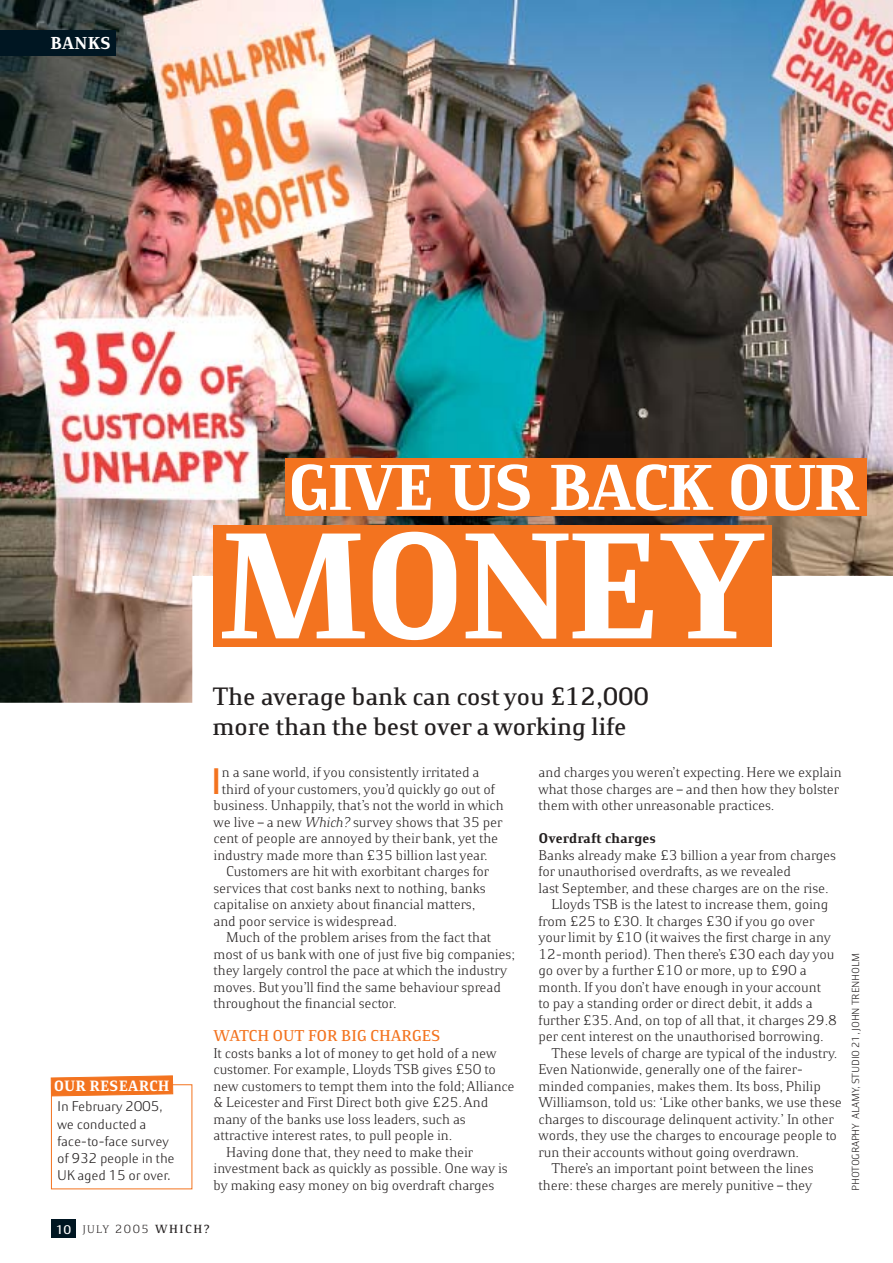
<style>
.page{position:relative;width:893px;height:1263px;background:#fff}
.page>*{position:absolute;margin:0;border:0;box-sizing:border-box;transform-origin:0 0}
.t1{font:700 144px "Which";letter-spacing:-.05em;color:#fff}
.t2{font:700 61.5px "Which";letter-spacing:-.05em;color:#fff}
.t3{font:500 35.25px "Which Sans";color:#f3731f;scale:.95 1}
.t4{font:500 24px/30px "Which";letter-spacing:-.015em;color:#231f1f}
.t5{font:700 16.5px "Which";color:#fff}
.t6{font:500 15px "Which";letter-spacing:-.005em;color:#f3731f}
.t7{font:700 14.25px "Which";letter-spacing:-.005em;color:#fff}
.t8{font:13.5px/16.5px "Which";letter-spacing:-.005em;color:#231f1f}
.t9{font:13.5px/17.2px "Which Sans";letter-spacing:-.02em;color:#231f1f}
.t10{font:700 13.5px "Which";letter-spacing:-.005em;color:#231f1f}
.t11{font:500 11.25px "Which";letter-spacing:.13em;color:#231f1f}
.t12{font:9.75px "Which Sans";letter-spacing:-.02em;color:#231f1f}
.s1{font-style:italic}
.s2{font-family:"Which Sans";font-size:12px;color:#fff}
.s3{font-weight:400;font-size:10.5px}
.s4{font-weight:400}
</style>
<div class="page">
<img style="left:0;top:0;width:892px;height:703px">
<div style="left:51px;top:1220px;width:25px;height:18px;background:#001622"></div>
<div style="left:0;top:30px;width:115px;height:25px;background:#001622"></div>
<div style="left:51px;top:1084px;width:141px;height:105px;border:1px solid #f3731f"></div>
<svg style="left:50px;top:1075px;width:123px;height:22px;background:#f4873f"></svg>
<div style="left:624px;top:577px;width:268px;height:354px;background:#fff"></div>
<div style="left:285px;top:458px;width:581px;height:58px;background:#f3731f"></div>
<div style="left:213px;top:525px;width:558px;height:122px;background:#f3731f"></div>
<p class="t5" style="left:50px;top:37px;width:62px">BANKS</p>
<p class="t7" style="left:54px;top:1081px;width:117px">OUR RESEARCH</p>
<p class="t9" style="left:57px;top:1100px;width:119px">In February 2005, we conducted a face-to-face survey of 932 people in the<br>UK aged 15 or over.</p>
<h2 class="t2" style="left:287px;top:465px;width:574px">GIVE US BACK OUR</h2>
<h1 class="t1" style="left:218px;top:535px;width:548px">MONEY</h1>
<h3 class="t4" style="left:212px;top:684px;width:438px">The average bank can cost you £12,000 more than the best over a working life</h3>
<h3 class="t3" style="left:210px;top:768px;width:14px">I</h3>
<p class="t8" style="left:222px;top:766px;width:259px">n a sane world, if you consistently irritated a</p>
<p class="t8" style="left:222px;top:782px;width:275px">third of your customers, you’d quickly go out of</p>
<p class="t8" style="left:213px;top:799px;width:291px">business. Unhappily, that’s not the world in which</p>
<p class="t8" style="left:213px;top:815px;width:290px">we live – a new <span class="s1">Which?</span> survey shows that 35 per</p>
<p class="t8" style="left:213px;top:832px;width:286px">cent of people are annoyed by their bank, yet the</p>
<p class="t8" style="left:213px;top:848px;width:276px">industry made more than £35 billion last year.</p>
<p class="t8" style="left:226px;top:865px;width:264px">Customers are hit with exorbitant charges for</p>
<p class="t8" style="left:213px;top:881px;width:273px">services that cost banks next to nothing, banks</p>
<p class="t8" style="left:213px;top:898px;width:263px">capitalise on anxiety about financial matters,</p>
<p class="t8" style="left:213px;top:914px;width:185px">and poor service is widespread.</p>
<p class="t8" style="left:226px;top:931px;width:266px">Much of the problem arises from the fact that</p>
<p class="t8" style="left:213px;top:947px;width:303px">most of us bank with one of just five big companies;</p>
<p class="t8" style="left:213px;top:964px;width:295px">they largely control the pace at which the industry</p>
<p class="t8" style="left:213px;top:980px;width:289px">moves. But you’ll find the same behaviour spread</p>
<p class="t8" style="left:213px;top:997px;width:184px">throughout the financial sector.</p>
<p class="t6" style="left:213px;top:1030px;width:228px">WATCH OUT FOR BIG CHARGES</p>
<p class="t8" style="left:213px;top:1046px;width:284px">It costs banks a lot of money to get hold of a new</p>
<p class="t8" style="left:213px;top:1063px;width:284px">customer. For example, Lloyds TSB gives £50 to</p>
<p class="t8" style="left:213px;top:1079px;width:302px">new customers to tempt them into the fold; Alliance</p>
<p class="t8" style="left:213px;top:1096px;width:276px">&amp; Leicester and First Direct both give £25. And</p>
<p class="t8" style="left:213px;top:1112px;width:254px">many of the banks use loss leaders, such as</p>
<p class="t8" style="left:213px;top:1129px;width:240px">attractive interest rates, to pull people in.</p>
<p class="t8" style="left:226px;top:1145px;width:248px">Having done that, they need to make their</p>
<p class="t8" style="left:213px;top:1162px;width:296px">investment back as quickly as possible. One way is</p>
<p class="t8" style="left:213px;top:1178px;width:282px">by making easy money on big overdraft charges</p>
<p class="t8" style="left:538px;top:766px;width:305px">and charges you weren’t expecting. Here we explain what those charges are – and then how they bolster them with other unreasonable practices.</p>
<p class="t10" style="left:538px;top:833px;width:119px">Overdraft charges</p>
<p class="t8" style="left:538px;top:848px;width:299px">Banks already make £3 billion a year from charges</p>
<p class="t8" style="left:538px;top:865px;width:254px">for unauthorised overdrafts, as we revealed</p>
<p class="t8" style="left:538px;top:881px;width:291px">last September, and these charges are on the rise.</p>
<p class="t8" style="left:551px;top:898px;width:278px">Lloyds TSB is the latest to increase them, going</p>
<p class="t8" style="left:538px;top:914px;width:277px">from £25 to £30. It charges £30 if you go over</p>
<p class="t8" style="left:538px;top:931px;width:294px">your limit by £10 (it waives the first charge in any</p>
<p class="t8" style="left:538px;top:947px;width:297px">12-month period). Then there’s £30 each day you</p>
<p class="t8" style="left:538px;top:964px;width:270px">go over by a further £10 or more, up to £90 a</p>
<p class="t8" style="left:538px;top:980px;width:284px">month. If you don’t have enough in your account</p>
<p class="t8" style="left:538px;top:997px;width:276px">to pay a standing order or direct debit, it adds a</p>
<p class="t8" style="left:538px;top:1013px;width:300px">further £35. And, on top of all that, it charges 29.8</p>
<p class="t8" style="left:538px;top:1030px;width:286px">per cent interest on the unauthorised borrowing.</p>
<p class="t8" style="left:551px;top:1046px;width:287px">These levels of charge are typical of the industry.</p>
<p class="t8" style="left:538px;top:1063px;width:266px">Even Nationwide, generally one of the fairer-</p>
<p class="t8" style="left:538px;top:1079px;width:284px">minded companies, makes them. Its boss, Philip</p>
<p class="t8" style="left:538px;top:1096px;width:304px">Williamson, told us: ‘Like other banks, we use these</p>
<p class="t8" style="left:538px;top:1112px;width:296px">charges to discourage delinquent activity.’ In other</p>
<p class="t8" style="left:538px;top:1129px;width:300px">words, they use the charges to encourage people to</p>
<p class="t8" style="left:538px;top:1145px;width:262px">run their accounts without going overdrawn.</p>
<p class="t8" style="left:551px;top:1162px;width:264px">There’s an important point between the lines</p>
<p class="t8" style="left:538px;top:1178px;width:275px">there: these charges are merely punitive – they</p>
<p class="t12" style="left:852px;top:1191px;width:240px;rotate:-90deg">PHOTOGRAPHY ALAMY, STUDIO 21, JOHN TRENHOLM</p>
<p class="t11" style="left:56px;top:1225px;width:156px"><span class="s2">10</span> <span class="s3">JULY</span> <span class="s4">2005</span> WHICH?</p>
</div>
